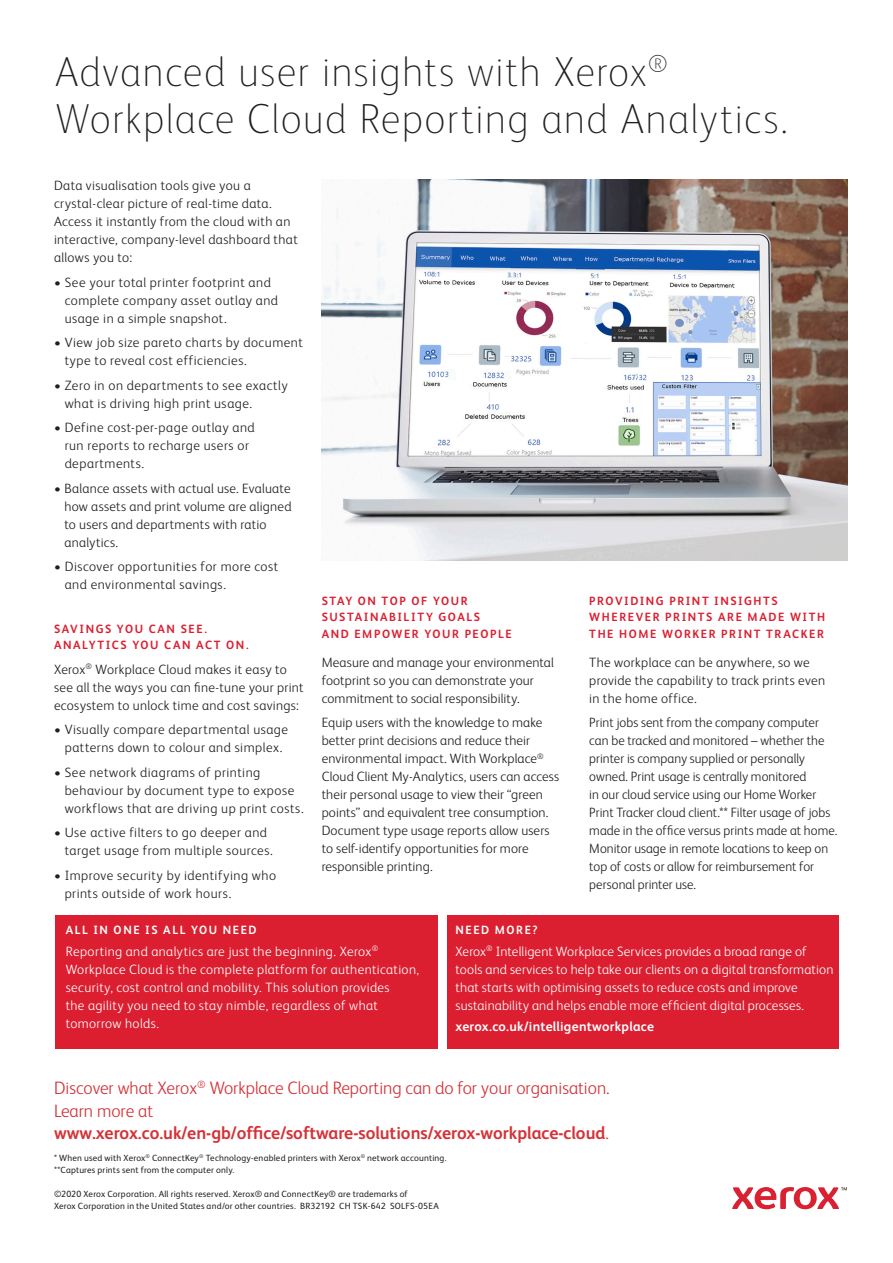
<style>
.page{position:relative;width:893px;height:1263px;background:#fff}
.page>*{position:absolute;margin:0;border:0;box-sizing:border-box;transform-origin:0 0}
.Header_Inside_Spread{font:100 42px/46.5px "Xerox Sans";letter-spacing:.03em;color:#231f20}
.t1{font:300 18px/22.5px "Xerox Sans";color:#d43238}
.t2{font:700 18px "Xerox Sans";color:#d43238}
.Body_Text{font:300 13.5px/18px "Xerox Sans";letter-spacing:.02em;color:#231f20}
.Body_Text-2{font:300 13.5px/18px "Xerox Sans";letter-spacing:.04em;color:#231f20}
.Body_Text-3{font:300 13.5px/18px "Xerox Sans";letter-spacing:.015em;color:#fff}
.Body_Text-4{font:700 13.5px "Xerox Sans";letter-spacing:.015em;color:#fff}
.Body_Subhead_Level_2{font:700 12px/16.5px "Xerox Sans";letter-spacing:.135em;color:#db1e30}
.Body_Subhead{font:700 12px/16.5px "Xerox Sans";letter-spacing:.135em;color:#db1e30}
.Body_Subhead-2{font:700 12px "Xerox Sans";letter-spacing:.135em;color:#fff}
.Legal{font:9px/12px "Xerox Sans";letter-spacing:.02em;color:#231f20}
.s1{font-weight:300}
</style>
<div class="page">
<div style="left:55px;top:915px;width:382px;height:134px;background:#db1e30"></div>
<svg style="left:732px;top:1187px;width:115px;height:22px"></svg>
<img style="left:321px;top:180px;width:527px;height:381px">
<div style="left:447px;top:915px;width:391px;height:134px;background:#db1e30"></div>
<p class="Header_Inside_Spread" style="left:55px;top:47px;width:735px">Advanced user insights with Xerox<sup>®<br></sup>Workplace Cloud Reporting and Analytics.</p>
<p class="Body_Text" style="left:54px;top:176px;width:245px">Data visualisation tools give you a crystal-clear picture of real-time data.<br>Access it instantly from the cloud with an interactive, company-level dashboard that allows you to:</p>
<p class="Body_Text-2" style="left:65px;top:272px;width:215px;text-indent:-11px">• See your total printer footprint and complete company asset outlay and usage in a simple snapshot.</p>
<p class="Body_Text-2" style="left:65px;top:333px;width:240px;text-indent:-11px">• View job size pareto charts by document type to reveal cost efficiencies.</p>
<p class="Body_Text-2" style="left:65px;top:375px;width:224px;text-indent:-11px">• Zero in on departments to see exactly what is driving high print usage.</p>
<p class="Body_Text-2" style="left:65px;top:418px;width:192px;text-indent:-11px">• Define cost-per-page outlay and run reports to recharge users or departments.</p>
<p class="Body_Text" style="left:64px;top:478px;width:229px;text-indent:-10px">• Balance assets with actual use. Evaluate how assets and print volume are aligned to users and departments with ratio analytics.</p>
<p class="Body_Text-2" style="left:65px;top:557px;width:215px;text-indent:-11px">• Discover opportunities for more cost and environmental savings.</p>
<p class="Body_Subhead" style="left:54px;top:620px;width:196px">SAVINGS YOU CAN SEE.<br>ANALYTICS YOU CAN ACT ON.</p>
<p class="Body_Text" style="left:54px;top:659px;width:251px">Xerox<sup>®</sup> Workplace Cloud makes it easy to see all the ways you can fine-tune your print ecosystem to unlock time and cost savings:</p>
<p class="Body_Text-2" style="left:54px;top:720px;width:236px;text-align:center">• Visually compare departmental usage patterns down to colour and simplex.</p>
<p class="Body_Text-2" style="left:65px;top:762px;width:240px;text-indent:-11px">• See network diagrams of printing behaviour by document type to expose workflows that are driving up print costs.</p>
<p class="Body_Text-2" style="left:65px;top:823px;width:210px;text-indent:-11px">• Use active filters to go deeper and target usage from multiple sources.</p>
<p class="Body_Text-2" style="left:65px;top:865px;width:213px;text-indent:-11px">• Improve security by identifying who prints outside of work hours.</p>
<p class="Body_Subhead_Level_2" style="left:322px;top:592px;width:191px">STAY ON TOP OF YOUR<br>SUSTAINABILITY GOALS<br>AND EMPOWER YOUR PEOPLE</p>
<p class="Body_Text" style="left:322px;top:652px;width:234px">Measure and manage your environmental footprint so you can demonstrate your commitment to social responsibility.</p>
<p class="Body_Text" style="left:322px;top:713px;width:239px">Equip users with the knowledge to make better print decisions and reduce their environmental impact. With Workplace<sup>® </sup>Cloud Client My-Analytics, users can access their personal usage to view their “green points” and equivalent tree consumption.<br>Document type usage reports allow users to self-identify opportunities for more responsible printing.</p>
<p class="Body_Subhead_Level_2" style="left:589px;top:592px;width:237px">PROVIDING PRINT INSIGHTS<br>WHEREVER PRINTS ARE MADE WITH<br>THE HOME WORKER PRINT TRACKER</p>
<p class="Body_Text" style="left:589px;top:652px;width:237px">The workplace can be anywhere, so we provide the capability to track prints even in the home office.</p>
<p class="Body_Text" style="left:589px;top:713px;width:249px">Print jobs sent from the company computer can be tracked and monitored – whether the printer is company supplied or personally owned. Print usage is centrally monitored<br>in our cloud service using our Home Worker Print Tracker cloud client.** Filter usage of jobs made in the office versus prints made at home.<br>Monitor usage in remote locations to keep on top of costs or allow for reimbursement for personal printer use.</p>
<p class="Body_Subhead-2" style="left:66px;top:922px;width:192px">ALL IN ONE IS ALL YOU NEED</p>
<p class="Body_Text-3" style="left:66px;top:941px;width:355px">Reporting and analytics are just the beginning. Xerox<sup>® </sup>Workplace Cloud is the complete platform for authentication, security, cost control and mobility. This solution provides<br>the agility you need to stay nimble, regardless of what tomorrow holds.</p>
<p class="Body_Subhead-2" style="left:455px;top:922px;width:84px">NEED MORE?</p>
<p class="Body_Text-3" style="left:455px;top:941px;width:379px">Xerox<sup>®</sup> Intelligent Workplace Services provides a broad range of tools and services to help take our clients on a digital transformation that starts with optimising assets to reduce costs and improve sustainability and helps enable more efficient digital processes.</p>
<p class="Body_Text-4" style="left:455px;top:1017px;width:200px">xerox.co.uk/intelligentworkplace</p>
<p class="t1" style="left:54px;top:1076px;width:557px">Discover what Xerox<sup>®</sup> Workplace Cloud Reporting can do for your organisation.<br>Learn more at</p>
<p class="t2" style="left:54px;top:1120px;width:556px">www.xerox.co.uk/en-gb/office/software-solutions/xerox-workplace-cloud<span class="s1">.</span></p>
<p class="Legal" style="left:54px;top:1151px;width:394px">* When used with Xerox<sup>®</sup> ConnectKey<sup>®</sup> Technology-enabled printers with Xerox<sup>®</sup> network accounting.</p>
<p class="Legal" style="left:54px;top:1163px;width:182px">**Captures prints sent from the computer only.</p>
<p class="Legal" style="left:54px;top:1187px;width:386px">©2020 Xerox Corporation. All rights reserved. Xerox® and ConnectKey® are trademarks of<br>Xerox Corporation in the United States and/or other countries. BR32192 CH TSK-642 SOLFS-05EA</p>
</div>
